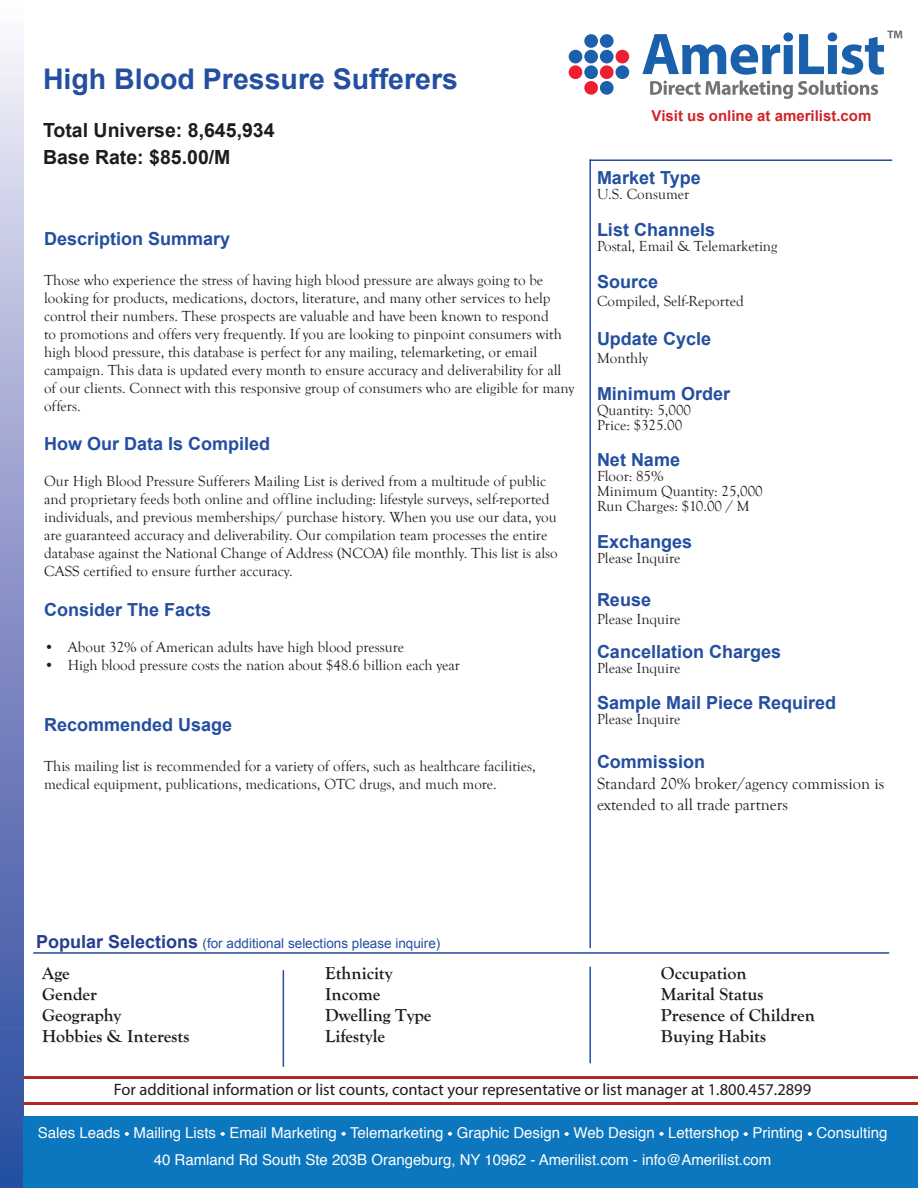
<style>
.page{position:relative;width:918px;height:1188px;background:#fff}
.page>*{position:absolute;margin:0;border:0;box-sizing:border-box;transform-origin:0 0}
.t1{font:700 28.5px "Arial";color:#244ea0}
.t2{font:700 19.5px "Arial";color:#1f1b1d}
.t3{font:700 18px "Arial";color:#244ea0}
.t4{font:700 18px "Goudy Old Style T";color:#1f1b1d}
.t5{font:16.5px "Myriad Pro";color:#1f1b1d}
.t6{font:16.5px/21px "Goudy Old Style T";color:#1f1b1d}
.t7{font:15px/18px "Goudy Old Style T";color:#1f1b1d}
.t8{font:15px "Helvetica";color:#fff}
.t9{font:700 15px "Arial";color:#d1232a}
.t10{font:13.5px "Arial";color:#244ea0}
.s1{font-weight:700;font-size:18px;color:#253f8e}
</style>
<div class="page">
<div style="left:0;top:1px;width:24px;height:1187px;background:linear-gradient(to bottom,#f5eff8,#25439c)"></div>
<div style="left:584px;top:34px;width:14px;height:14px;background:#1a60ab;border-radius:50%"></div>
<div style="left:584px;top:50px;width:14px;height:13px;background:#1a60ab;border-radius:50%"></div>
<div style="left:584px;top:65px;width:14px;height:14px;background:#1a60ab;border-radius:50%"></div>
<div style="left:584px;top:81px;width:14px;height:14px;background:#ec1f32;border-radius:50%"></div>
<div style="left:600px;top:34px;width:14px;height:14px;background:#1a60ab;border-radius:50%"></div>
<div style="left:600px;top:50px;width:14px;height:13px;background:#1a60ab;border-radius:50%"></div>
<div style="left:600px;top:65px;width:14px;height:14px;background:#ec1f32;border-radius:50%"></div>
<div style="left:600px;top:81px;width:14px;height:14px;background:#1a60ab;border-radius:50%"></div>
<div style="left:616px;top:50px;width:13px;height:13px;background:#ec1f32;border-radius:50%"></div>
<svg style="left:642px;top:31px;width:260px;height:68px"></svg>
<div style="left:616px;top:65px;width:13px;height:14px;background:#1a60ab;border-radius:50%"></div>
<div style="left:569px;top:50px;width:13px;height:13px;background:#1a60ab;border-radius:50%"></div>
<div style="left:569px;top:65px;width:13px;height:14px;background:#ec1f32;border-radius:50%"></div>
<hr style="left:24px;top:1102px;width:894px;height:2px;background:#b02823">
<div style="left:24px;top:1117px;width:894px;height:71px;background:#0c77be"></div>
<hr style="left:589px;top:159px;width:303px;height:2px;background:#244ea0">
<hr style="left:589px;top:159px;width:2px;height:789px;background:#244ea0">
<svg style="left:125px;top:1132px;width:4px;height:4px"></svg>
<svg style="left:221px;top:1132px;width:4px;height:4px"></svg>
<svg style="left:342px;top:1132px;width:4px;height:4px"></svg>
<svg style="left:448px;top:1132px;width:4px;height:4px"></svg>
<svg style="left:565px;top:1132px;width:4px;height:4px"></svg>
<svg style="left:660px;top:1132px;width:4px;height:4px"></svg>
<svg style="left:744px;top:1132px;width:4px;height:4px"></svg>
<svg style="left:808px;top:1132px;width:4px;height:4px"></svg>
<hr style="left:24px;top:1076px;width:894px;height:3px;background:#b02823">
<hr style="left:33px;top:952px;width:856px;height:2px;background:#244ea0">
<hr style="left:283px;top:970px;width:1px;height:97px;background:#244ea0">
<hr style="left:589px;top:967px;width:2px;height:96px;background:#244ea0">
<p class="t1" style="left:43px;top:60px;width:416px">High Blood Pressure Sufferers</p>
<p class="t2" style="left:43px;top:117px;width:233px">Total Universe: 8,645,934</p>
<p class="t2" style="left:43px;top:144px;width:189px">Base Rate: $85.00/M</p>
<p class="t3" style="left:44px;top:227px;width:188px">Description Summary</p>
<p class="t7" style="left:44px;top:271px;width:532px">Those who experience the stress of having high blood pressure are always going to be looking for products, medications, doctors, literature, and many other services to help control their numbers. These prospects are valuable and have been known to respond<br>to promotions and offers very frequently. If you are looking to pinpoint consumers with high blood pressure, this database is perfect for any mailing, telemarketing, or email campaign. This data is updated every month to ensure accuracy and deliverability for all of our clients. Connect with this responsive group of consumers who are eligible for many offers.</p>
<p class="t3" style="left:44px;top:432px;width:228px">How Our Data Is Compiled</p>
<p class="t7" style="left:44px;top:473px;width:515px">Our High Blood Pressure Sufferers Mailing List is derived from a multitude of public and proprietary feeds both online and offline including: lifestyle surveys, self-reported individuals, and previous memberships/ purchase history. When you use our data, you are guaranteed accuracy and deliverability. Our compilation team processes the entire database against the National Change of Address (NCOA) file monthly. This list is also CASS certified to ensure further accuracy.</p>
<p class="t3" style="left:44px;top:598px;width:169px">Consider The Facts</p>
<p class="t7" style="left:44px;top:638px;width:361px">• About 32% of American adults have high blood pressure</p>
<p class="t7" style="left:44px;top:656px;width:417px">• High blood pressure costs the nation about $48.6 billion each year</p>
<p class="t3" style="left:44px;top:713px;width:190px">Recommended Usage</p>
<p class="t7" style="left:44px;top:757px;width:493px">This mailing list is recommended for a variety of offers, such as healthcare facilities, medical equipment, publications, medications, OTC drugs, and much more.</p>
<p class="t9" style="left:652px;top:106px;width:221px">Visit us online at amerilist.com</p>
<p class="t3" style="left:597px;top:166px;width:105px">Market Type</p>
<p class="t7" style="left:597px;top:186px;width:94px">U.S. Consumer</p>
<p class="t3" style="left:597px;top:218px;width:120px">List Channels</p>
<p class="t7" style="left:597px;top:237px;width:182px">Postal, Email &amp; Telemarketing</p>
<p class="t3" style="left:597px;top:269px;width:63px">Source</p>
<p class="t7" style="left:597px;top:292px;width:148px">Compiled, Self-Reported</p>
<p class="t3" style="left:597px;top:327px;width:116px">Update Cycle</p>
<p class="t7" style="left:597px;top:350px;width:53px">Monthly</p>
<p class="t3" style="left:597px;top:382px;width:135px">Minimum Order</p>
<p class="t7" style="left:597px;top:401px;width:96px">Quantity: 5,000</p>
<p class="t7" style="left:597px;top:416px;width:87px">Price: $325.00</p>
<p class="t3" style="left:597px;top:448px;width:85px">Net Name</p>
<p class="t7" style="left:597px;top:468px;width:68px">Floor: 85%</p>
<p class="t7" style="left:597px;top:483px;width:167px">Minimum Quantity: 25,000</p>
<p class="t7" style="left:597px;top:498px;width:154px">Run Charges: $10.00 / M</p>
<p class="t3" style="left:597px;top:530px;width:97px">Exchanges</p>
<p class="t7" style="left:597px;top:549px;width:85px">Please Inquire</p>
<p class="t3" style="left:597px;top:588px;width:56px">Reuse</p>
<p class="t7" style="left:597px;top:611px;width:85px">Please Inquire</p>
<p class="t3" style="left:597px;top:640px;width:186px">Cancellation Charges</p>
<p class="t7" style="left:597px;top:659px;width:85px">Please Inquire</p>
<p class="t3" style="left:597px;top:691px;width:241px">Sample Mail Piece Required</p>
<p class="t7" style="left:597px;top:711px;width:85px">Please Inquire</p>
<p class="t3" style="left:597px;top:749px;width:110px">Commission</p>
<p class="t6" style="left:597px;top:773px;width:289px">Standard 20% broker/agency commission is extended to all trade partners</p>
<p class="t10" style="left:36px;top:935px;width:406px"><span class="s1">Popular Selections</span> (for additional selections please inquire)</p>
<p class="t4" style="left:42px;top:963px;width:29px">Age</p>
<p class="t4" style="left:42px;top:984px;width:57px">Gender</p>
<p class="t4" style="left:42px;top:1005px;width:81px">Geography</p>
<p class="t4" style="left:42px;top:1026px;width:149px">Hobbies &amp; Interests</p>
<p class="t4" style="left:325px;top:963px;width:69px">Ethnicity</p>
<p class="t4" style="left:325px;top:984px;width:57px">Income</p>
<p class="t4" style="left:325px;top:1005px;width:108px">Dwelling Type</p>
<p class="t4" style="left:325px;top:1026px;width:61px">Lifestyle</p>
<p class="t4" style="left:661px;top:963px;width:87px">Occupation</p>
<p class="t4" style="left:661px;top:984px;width:104px">Marital Status</p>
<p class="t4" style="left:661px;top:1005px;width:156px">Presence of Children</p>
<p class="t4" style="left:661px;top:1026px;width:107px">Buying Habits</p>
<p class="t5" style="left:114px;top:1080px;width:699px">For additional information or list counts, contact your representative or list manager at 1.800.457.2899</p>
<p class="t8" style="left:38px;top:1121px;width:851px">Sales Leads - Mailing Lists - Email Marketing - Telemarketing - Graphic Design - Web Design - Lettershop - Printing - Consulting</p>
<p class="t8" style="left:154px;top:1148px;width:619px">40 Ramland Rd South Ste 203B Orangeburg, NY 10962 - Amerilist.com - info@Amerilist.com</p>
</div>
